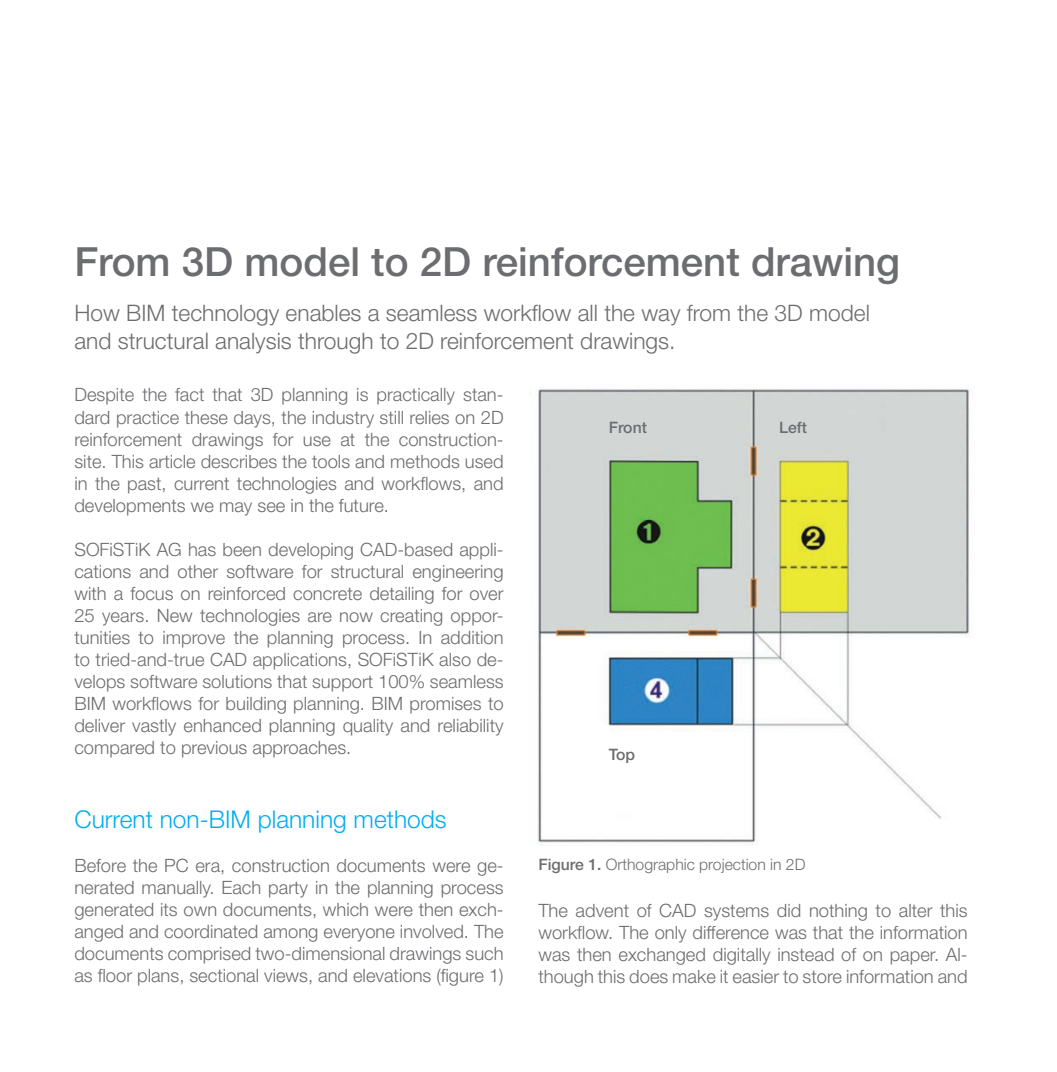
<style>
.page{position:relative;width:1057px;height:1072px;background:#fff}
.page>*{position:absolute;margin:0;border:0;box-sizing:border-box;transform-origin:0 0}
.t1{font:500 40.25px "Helvetica Neue LT Std";color:#6c6d70}
.t2{font:300 24.5px "Helvetica Neue LT Std";color:#00aeef}
.t3{font:300 22.75px/27.3px "Helvetica Neue LT Std";color:#6c6d70}
.t4{font:300 18.38px/22.1px "Helvetica Neue LT Std";color:#6c6d70;text-align:justify}
.t5{font:300 15.75px "Helvetica Neue LT Std";color:#6c6d70}
.t6{font:500 15.75px "Helvetica Neue LT Std";color:#6c6d70}
.s1{font-weight:500}
</style>
<div class="page">
<img style="left:537px;top:389px;width:437px;height:457px">
<h1 class="t1" style="left:74px;top:237px;width:827px">From 3D model to 2D reinforcement drawing</h1>
<p class="t3" style="left:74px;top:299px;width:797px">How BIM technology enables a seamless workflow all the way from the 3D model and structural analysis through to 2D reinforcement drawings.</p>
<p class="t4" style="left:74px;top:383px;width:431px">Despite the fact that 3D planning is practically stan&shy;dard practice these days, the industry still relies on 2D reinforcement drawings for use at the construction&shy;site. This article describes the tools and methods used in the past, current technologies and workflows, and developments we may see in the future.</p>
<p class="t4" style="left:74px;top:538px;width:431px">SOFiSTiK AG has been developing CAD-based appli&shy;cations and other software for structural engineering with a focus on reinforced concrete detailing for over 25 years. New technologies are now creating oppor&shy;tunities to improve the planning process. In addition to tried-and-true CAD applications, SOFiSTiK also de&shy;velops software solutions that support 100% seamless BIM workflows for building planning. BIM promises to deliver vastly enhanced planning quality and reliability compared to previous approaches.</p>
<h2 class="t2" style="left:74px;top:804px;width:374px">Current non-BIM planning methods</h2>
<p class="t4" style="left:74px;top:854px;width:431px">Before the PC era, construction documents were ge&shy;nerated manually. Each party in the planning process generated its own documents, which were then exch&shy;anged and coordinated among everyone involved. The documents comprised two-dimensional drawings such as floor plans, sectional views, and elevations (figure 1)</p>
<p class="t6" style="left:609px;top:418px;width:40px">Front</p>
<p class="t6" style="left:779px;top:418px;width:30px">Left</p>
<p class="t6" style="left:609px;top:745px;width:28px">Top</p>
<p class="t5" style="left:538px;top:855px;width:268px"><span class="s1">Figure 1.</span> Orthographic projection in 2D</p>
<p class="t4" style="left:538px;top:898px;width:431px">The advent of CAD systems did nothing to alter this workflow. The only difference was that the information was then exchanged digitally instead of on paper. Al&shy;though this does make it easier to store information and</p>
</div>
